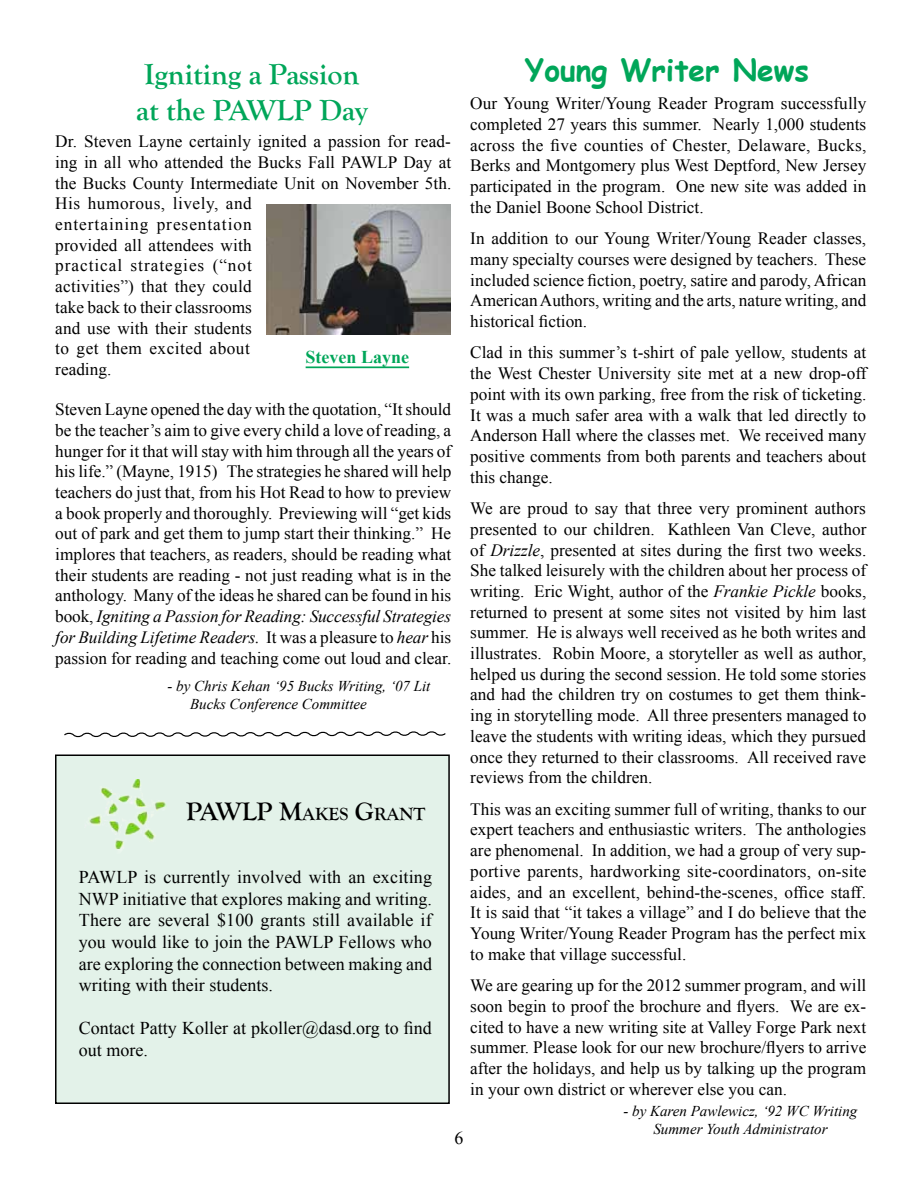
<style>
.page{position:relative;width:918px;height:1188px;background:#fff}
.page>*{position:absolute;margin:0;border:0;box-sizing:border-box;transform-origin:0 0}
.t1{font:700 30px/36px "Goudy Old Style T";color:#00a659}
.t2{font:700 30px "Comic Sans MS";color:#00a659}
.t3{font:700 18.3px "Goudy Old Style T";color:#000}
.t4{font:18px/21.6px "Times New Roman";color:#000;text-align:justify}
.t5{font:700 18px "Times New Roman";color:#00a659}
.t6{font:17.25px/20.7px "Times New Roman";color:#000;text-align:justify}
.t7{font:italic 15px/18px "Times New Roman";color:#000}
.s1{font-style:italic}
.s2{font-size:26.25px}
</style>
<div class="page">
<div style="left:56px;top:755px;width:393px;height:348px;background:#e3f2e9"></div>
<div style="left:55px;top:754px;width:395px;height:350px;border:2px solid #000"></div>
<img style="left:89px;top:779px;width:78px;height:70px">
<svg style="left:64px;top:731px;width:382px;height:7px"></svg>
<img style="left:267px;top:204px;width:183px;height:131px">
<hr style="left:306px;top:366px;width:103px;height:2px;background:#00a659">
<h1 class="t1" style="left:136px;top:56px;width:233px">Igniting a Passion at the PAWLP Day</h1>
<p class="t6" style="left:55px;top:131px;width:398px;text-align:left">Dr. Steven Layne certainly ignited a passion for read&shy;ing in all who attended the Bucks Fall PAWLP Day at the Bucks County Intermediate Unit on November 5th.<br>His humorous, lively, and<br>entertaining presentation<br>provided all attendees with<br>practical strategies (“not<br>activities”) that they could<br>take back to their classrooms<br>and use with their students<br>to get them excited about<br>reading.</p>
<p class="t6" style="left:55px;top:399px;width:398px">Steven Layne opened the day with the quotation, “It should be the teacher’s aim to give every child a love of reading, a hunger for it that will stay with him through all the years of his life.” (Mayne, 1915) The strategies he shared will help teachers do just that, from his Hot Read to how to preview a book properly and thoroughly. Previewing will “get kids out of park and get them to jump start their thinking.” He implores that teachers, as readers, should be reading what their students are reading - not just reading what is in the anthology. Many of the ideas he shared can be found in his book, <span class="s1">Igniting a Passion for Reading: Successful Strategies for Building Lifetime Readers.</span> It was a pleasure to <span class="s1">hear</span> his passion for reading and teaching come out loud and clear.</p>
<p class="t7" style="left:190px;top:676px;width:242px;text-indent:-22px">- by Chris Kehan ‘95 Bucks Writing, ‘07 Lit<br>Bucks Conference Committee</p>
<p class="t5" style="left:306px;top:344px;width:105px">Steven Layne</p>
<p class="t3" style="left:186px;top:803px;width:241px"><span class="s2">PAWLP M</span>AKES <span class="s2">G</span>RANT</p>
<p class="t4" style="left:79px;top:866px;width:355px">PAWLP is currently involved with an exciting NWP initiative that explores making and writing.<br>There are several $100 grants still available if you would like to join the PAWLP Fellows who are exploring the connection between making and writing with their students.</p>
<p class="t4" style="left:79px;top:1017px;width:355px">Contact Patty Koller at pkoller@dasd.org to find out more.</p>
<h1 class="t2" style="left:525px;top:48px;width:285px">Young Writer News</h1>
<p class="t6" style="left:470px;top:93px;width:398px">Our Young Writer/Young Reader Program successfully completed 27 years this summer. Nearly 1,000 students across the five counties of Chester, Delaware, Bucks, Berks and Montgomery plus West Deptford, New Jersey participated in the program. One new site was added in the Daniel Boone School District.</p>
<p class="t6" style="left:470px;top:228px;width:398px">In addition to our Young Writer/Young Reader classes, many specialty courses were designed by teachers. These included science fiction, poetry, satire and parody, African American Authors, writing and the arts, nature writing, and historical fiction.</p>
<p class="t6" style="left:470px;top:342px;width:398px">Clad in this summer’s t-shirt of pale yellow, students at the West Chester University site met at a new drop-off point with its own parking, free from the risk of ticketing.<br>It was a much safer area with a walk that led directly to Anderson Hall where the classes met. We received many positive comments from both parents and teachers about this change.</p>
<p class="t6" style="left:470px;top:498px;width:398px">We are proud to say that three very prominent authors presented to our children. Kathleen Van Cleve, author of <span class="s1">Drizzle</span>, presented at sites during the first two weeks.<br>She talked leisurely with the children about her process of writing. Eric Wight, author of the <span class="s1">Frankie Pickle</span> books, returned to present at some sites not visited by him last summer. He is always well received as he both writes and illustrates. Robin Moore, a storyteller as well as author, helped us during the second session. He told some stories and had the children try on costumes to get them think&shy;ing in storytelling mode. All three presenters managed to leave the students with writing ideas, which they pursued once they returned to their classrooms. All received rave reviews from the children.</p>
<p class="t6" style="left:470px;top:798px;width:398px">This was an exciting summer full of writing, thanks to our expert teachers and enthusiastic writers. The anthologies are phenomenal. In addition, we had a group of very sup&shy;portive parents, hardworking site-coordinators, on-site aides, and an excellent, behind-the-scenes, office staff.<br>It is said that “it takes a village” and I do believe that the Young Writer/Young Reader Program has the perfect mix to make that village successful.</p>
<p class="t6" style="left:470px;top:975px;width:398px">We are gearing up for the 2012 summer program, and will soon begin to proof the brochure and flyers. We are ex&shy;cited to have a new writing site at Valley Forge Park next summer. Please look for our new brochure/flyers to arrive after the holidays, and help us by talking up the program in your own district or wherever else you can.</p>
<p class="t4" style="left:454px;top:1127px;width:10px">6</p>
<p class="t7" style="left:623px;top:1101px;width:236px;text-align:center">- by Karen Pawlewicz, ‘92 WC Writing<br>Summer Youth Administrator</p>
</div>
